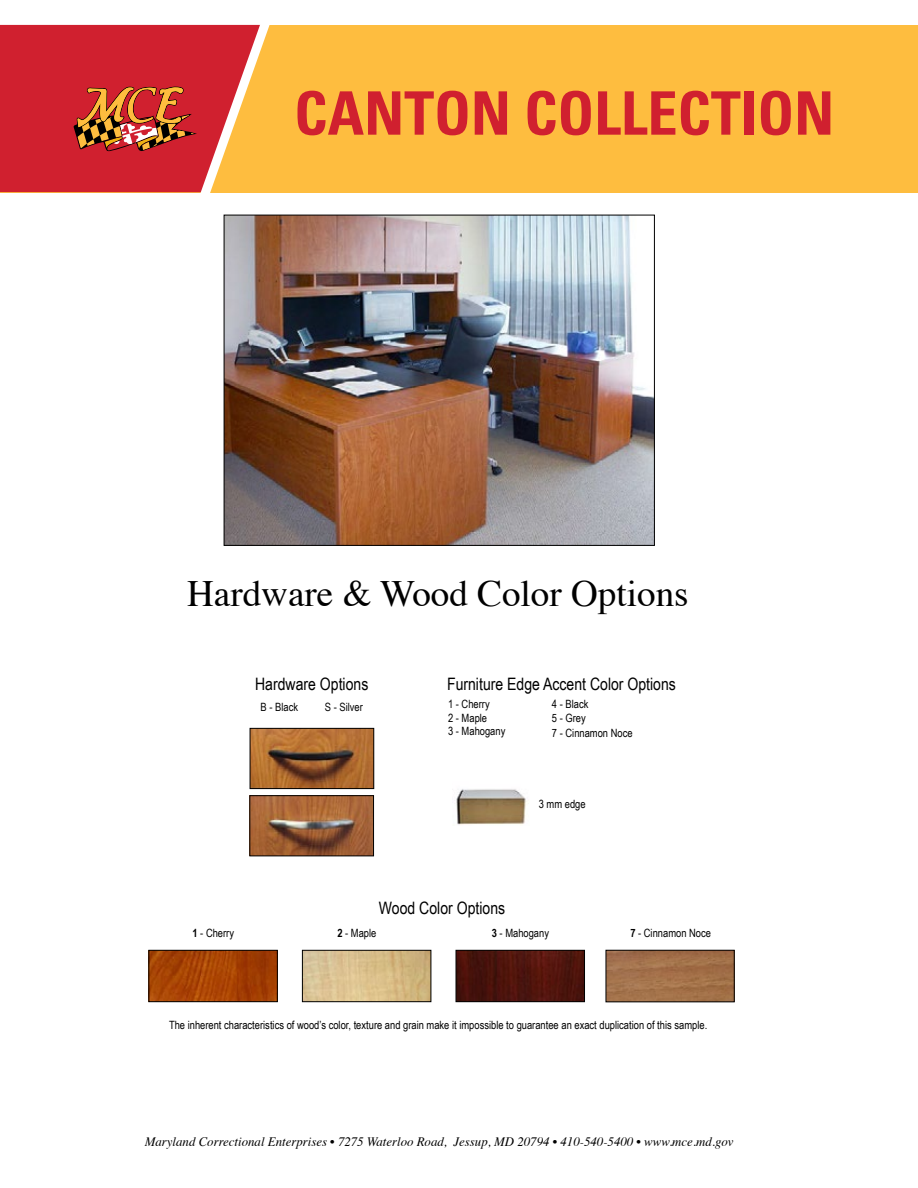
<style>
.page{position:relative;width:918px;height:1188px;background:#fff}
.page>*{position:absolute;margin:0;border:0;box-sizing:border-box;transform-origin:0 0}
.t1{font:700 condensed 60px "Univers LT Std";color:#d0202f}
.t2{font:37.2px "Times";color:#000}
.t3{font:17.1px "Arial Narrow";color:#000}
.t4{font:italic 12.9px "Times";color:#000}
.t5{font:11.4px/13.6px "Arial Narrow";color:#000}
.s1{font-weight:700}
</style>
<div class="page">
<img style="left:226px;top:217px;width:427px;height:327px">
<div style="left:224px;top:215px;width:431px;height:331px;border:1px solid #000"></div>
<img style="left:150px;top:952px;width:126px;height:48px">
<div style="left:148px;top:950px;width:130px;height:52px;border:1px solid #000"></div>
<img style="left:304px;top:952px;width:125px;height:48px">
<div style="left:302px;top:950px;width:129px;height:52px;border:1px solid #000"></div>
<img style="left:458px;top:952px;width:125px;height:48px">
<div style="left:456px;top:950px;width:129px;height:52px;border:1px solid #000"></div>
<img style="left:456px;top:789px;width:71px;height:36px">
<img style="left:252px;top:730px;width:120px;height:57px">
<div style="left:250px;top:728px;width:124px;height:61px;border:1px solid #000"></div>
<img style="left:251px;top:797px;width:121px;height:57px">
<div style="left:249px;top:795px;width:125px;height:61px;border:1px solid #000"></div>
<div style="left:0;top:25px;width:918px;height:167px;background:#febd3f"></div>
<div style="left:0;top:25px;width:74px;height:167px;background:#d0202f"></div>
<svg style="left:74px;top:24px;width:213px;height:169px"></svg>
<img style="left:608px;top:952px;width:125px;height:48px">
<div style="left:606px;top:950px;width:129px;height:52px;border:1px solid #000"></div>
<h1 class="t1" style="left:294px;top:77px;width:542px">CANTON COLLECTION</h1>
<h2 class="t2" style="left:187px;top:558px;width:503px">Hardware &amp; Wood Color Options</h2>
<h3 class="t3" style="left:255px;top:672px;width:115px">Hardware Options</h3>
<p class="t5" style="left:261px;top:699px;width:39px">B - Black</p>
<p class="t5" style="left:325px;top:699px;width:39px">S - Silver</p>
<h3 class="t3" style="left:447px;top:671px;width:230px">Furniture Edge Accent Color Options</h3>
<p class="t5" style="left:552px;top:697px;width:38px">4 - Black<br>5 - Grey</p>
<p class="t5" style="left:448px;top:697px;width:59px">1 - Cherry<br>2 - Maple<br>3 - Mahogany</p>
<p class="t5" style="left:552px;top:726px;width:82px">7 - Cinnamon Noce</p>
<p class="t5" style="left:539px;top:797px;width:48px">3 mm edge</p>
<h3 class="t3" style="left:379px;top:895px;width:128px">Wood Color Options</h3>
<p class="t5" style="left:337px;top:926px;width:41px"><span class="s1">2</span> - Maple</p>
<p class="t5" style="left:630px;top:926px;width:82px"><span class="s1">7</span> - Cinnamon Noce</p>
<p class="t5" style="left:192px;top:926px;width:43px"><span class="s1">1</span> - Cherry</p>
<p class="t5" style="left:492px;top:926px;width:59px"><span class="s1">3</span> - Mahogany</p>
<p class="t5" style="left:169px;top:1018px;width:540px">The inherent characteristics of wood’s color, texture and grain make it impossible to guarantee an exact duplication of this sample.</p>
<p class="t4" style="left:145px;top:1131px;width:590px">Maryland Correctional Enterprises • 7275 Waterloo Road, Jessup, MD 20794 • 410-540-5400 • www.mce.md.gov</p>
</div>
